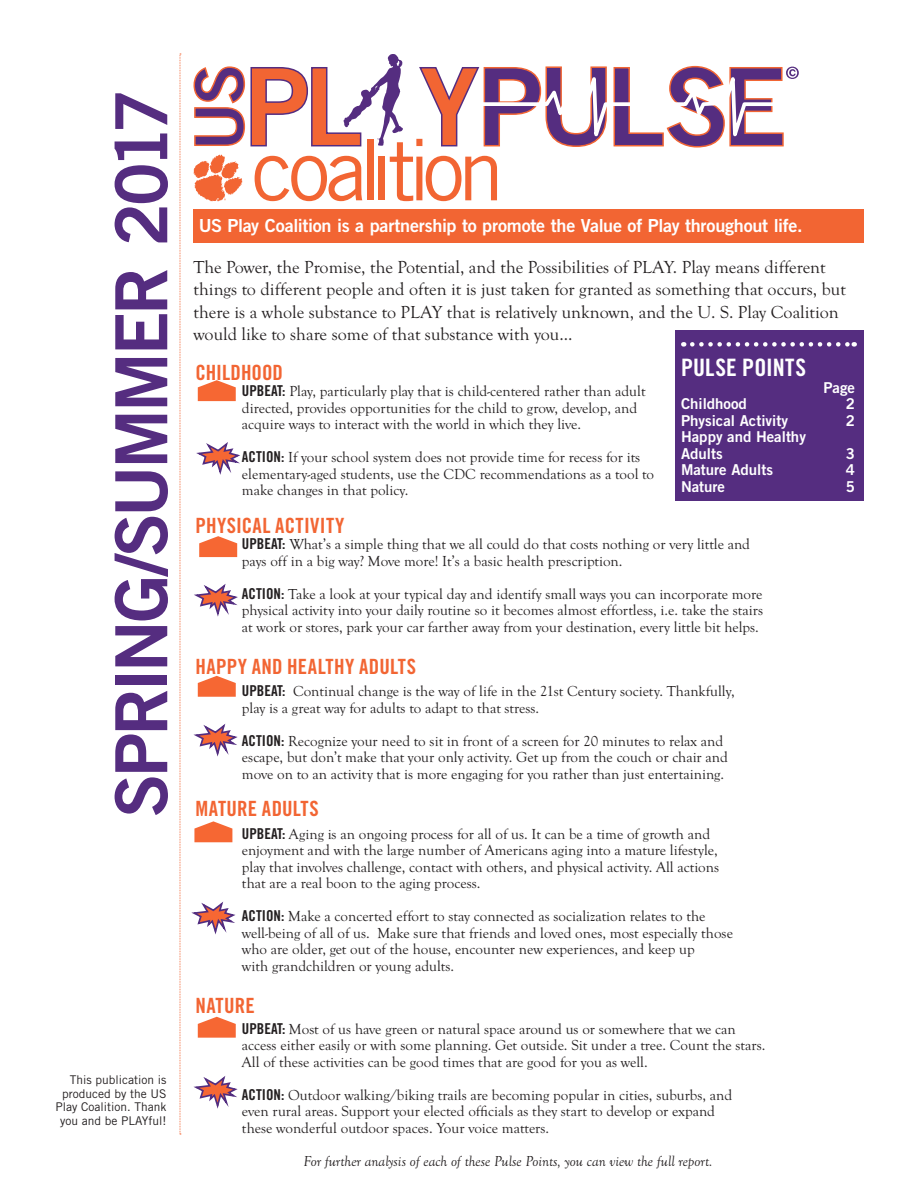
<style>
.page{position:relative;width:918px;height:1188px;background:#fff}
.page>*{position:absolute;margin:0;border:0;box-sizing:border-box;transform-origin:0 0}
.t1{font:72px "Trade Gothic LT Std Bd 2";letter-spacing:-.05em;color:#552d80}
.t2{font:24px "Trade Gothic LT Std Bd Cn 20";letter-spacing:.01em;color:#fff}
.t3{font:21px "Trade Gothic LT Std Bd Cn 20";letter-spacing:.01em;color:#f26533}
.t4{font:18px/22.5px "Goudy Old Sty TOT";color:#231f20}
.t5{font:18px "Trade Gothic LT Std Bd 2";letter-spacing:-.015em;color:#fff}
.t6{font:15px/16.5px "Goudy Old Sty TOT";color:#231f20}
.t7{font:15px "Trade Gothic LT Std Bd 2";color:#fff}
.t8{font:italic 15px "Goudy Old Sty TOT";color:#231f20}
.t9{font:12px/13.5px "Trade Gothic LT Std";color:#231f20;text-align:right}
.s1{font-family:"Trade Gothic LT Std Bd Cn 20"}
</style>
<div class="page">
<div style="left:194px;top:209px;width:670px;height:34px;background:#f26533"></div>
<svg style="left:194px;top:54px;width:605px;height:147px"></svg>
<svg style="left:199px;top:536px;width:38px;height:21px"></svg>
<svg style="left:180px;top:54px;width:1px;height:1081px"></svg>
<div style="left:675px;top:331px;width:189px;height:170px;background:#552d80"></div>
<svg style="left:692px;top:342px;width:163px;height:5px"></svg>
<svg style="left:193px;top:723px;width:45px;height:34px"></svg>
<svg style="left:194px;top:584px;width:44px;height:33px"></svg>
<svg style="left:194px;top:821px;width:38px;height:21px"></svg>
<svg style="left:191px;top:901px;width:45px;height:34px"></svg>
<svg style="left:198px;top:380px;width:38px;height:21px"></svg>
<svg style="left:196px;top:442px;width:44px;height:33px"></svg>
<svg style="left:198px;top:676px;width:38px;height:21px"></svg>
<svg style="left:198px;top:1017px;width:38px;height:21px"></svg>
<svg style="left:193px;top:1076px;width:45px;height:33px"></svg>
<p class="t1" style="left:97px;top:818px;width:730px;rotate:-90deg">SPRING/SUMMER 2017</p>
<p class="t9" style="left:56px;top:1073px;width:113px">This publication is produced by the US<br>Play Coalition. Thank you and be PLAYful!</p>
<p class="t5" style="left:199px;top:215px;width:605px">US Play Coalition is a partnership to promote the Value of Play throughout life.</p>
<p class="t4" style="left:194px;top:256px;width:654px">The Power, the Promise, the Potential, and the Possibilities of PLAY. Play means different things to different people and often it is just taken for granted as something that occurs, but there is a whole substance to PLAY that is relatively unknown, and the U. S. Play Coalition would like to share some of that substance with you...</p>
<p class="t2" style="left:681px;top:353px;width:127px">PULSE POINTS</p>
<p class="t3" style="left:195px;top:359px;width:89px">CHILDHOOD</p>
<p class="t6" style="left:242px;top:383px;width:405px"><span class="s1">UPBEAT:</span> Play, particularly play that is child-centered rather than adult</p>
<p class="t6" style="left:242px;top:400px;width:397px">directed, provides opportunities for the child to grow, develop, and</p>
<p class="t6" style="left:242px;top:416px;width:341px">acquire ways to interact with the world in which they live.</p>
<p class="t6" style="left:242px;top:449px;width:400px"><span class="s1">ACTION:</span> If your school system does not provide time for recess for its</p>
<p class="t6" style="left:242px;top:466px;width:414px">elementary-aged students, use the CDC recommendations as a tool to</p>
<p class="t6" style="left:242px;top:482px;width:168px">make changes in that policy.</p>
<p class="t3" style="left:195px;top:512px;width:151px">PHYSICAL ACTIVITY</p>
<p class="t6" style="left:242px;top:536px;width:510px"><span class="s1">UPBEAT:</span> What’s a simple thing that we all could do that costs nothing or very little and pays off in a big way? Move more! It’s a basic health prescription.</p>
<p class="t6" style="left:242px;top:586px;width:523px;text-align:justify"><span class="s1">ACTION:</span> Take a look at your typical day and identify small ways you can incorporate more physical activity into your daily routine so it becomes almost effortless, i.e. take the stairs at work or stores, park your car farther away from your destination, every little bit helps.</p>
<p class="t3" style="left:195px;top:653px;width:222px">HAPPY AND HEALTHY ADULTS</p>
<p class="t6" style="left:242px;top:683px;width:494px"><span class="s1">UPBEAT:</span> Continual change is the way of life in the 21st Century society. Thankfully, play is a great way for adults to adapt to that stress.</p>
<p class="t6" style="left:242px;top:733px;width:488px"><span class="s1">ACTION:</span> Recognize your need to sit in front of a screen for 20 minutes to relax and escape, but don’t make that your only activity. Get up from the couch or chair and move on to an activity that is more engaging for you rather than just entertaining.</p>
<p class="t3" style="left:195px;top:796px;width:125px">MATURE ADULTS</p>
<p class="t6" style="left:242px;top:826px;width:479px"><span class="s1">UPBEAT:</span> Aging is an ongoing process for all of us. It can be a time of growth and enjoyment and with the large number of Americans aging into a mature lifestyle, play that involves challenge, contact with others, and physical activity. All actions that are a real boon to the aging process.</p>
<p class="t6" style="left:242px;top:908px;width:492px"><span class="s1">ACTION:</span> Make a concerted effort to stay connected as socialization relates to the well-being of all of us. Make sure that friends and loved ones, most especially those who are older, get out of the house, encounter new experiences, and keep up<br>with grandchildren or young adults.</p>
<p class="t3" style="left:195px;top:992px;width:61px">NATURE</p>
<p class="t6" style="left:242px;top:1021px;width:525px"><span class="s1">UPBEAT:</span> Most of us have green or natural space around us or somewhere that we can access either easily or with some planning. Get outside. Sit under a tree. Count the stars.<br>All of these activities can be good times that are good for you as well.</p>
<p class="t6" style="left:242px;top:1087px;width:492px"><span class="s1">ACTION:</span> Outdoor walking/biking trails are becoming popular in cities, suburbs, and even rural areas. Support your elected officials as they start to develop or expand these wonderful outdoor spaces. Your voice matters.</p>
<p class="t8" style="left:303px;top:1153px;width:411px">For further analysis of each of these Pulse Points, you can view the full report.</p>
<p class="t7" style="left:823px;top:378px;width:33px">Page</p>
<p class="t7" style="left:681px;top:395px;width:67px">Childhood</p>
<p class="t7" style="left:846px;top:395px;width:11px">2</p>
<p class="t7" style="left:681px;top:411px;width:109px">Physical Activity</p>
<p class="t7" style="left:846px;top:411px;width:11px">2</p>
<p class="t7" style="left:681px;top:428px;width:126px">Happy and Healthy</p>
<p class="t7" style="left:681px;top:444px;width:43px">Adults</p>
<p class="t7" style="left:846px;top:444px;width:11px">3</p>
<p class="t7" style="left:681px;top:461px;width:94px">Mature Adults</p>
<p class="t7" style="left:846px;top:461px;width:11px">4</p>
<p class="t7" style="left:681px;top:477px;width:46px">Nature</p>
<p class="t7" style="left:846px;top:477px;width:11px">5</p>
</div>
